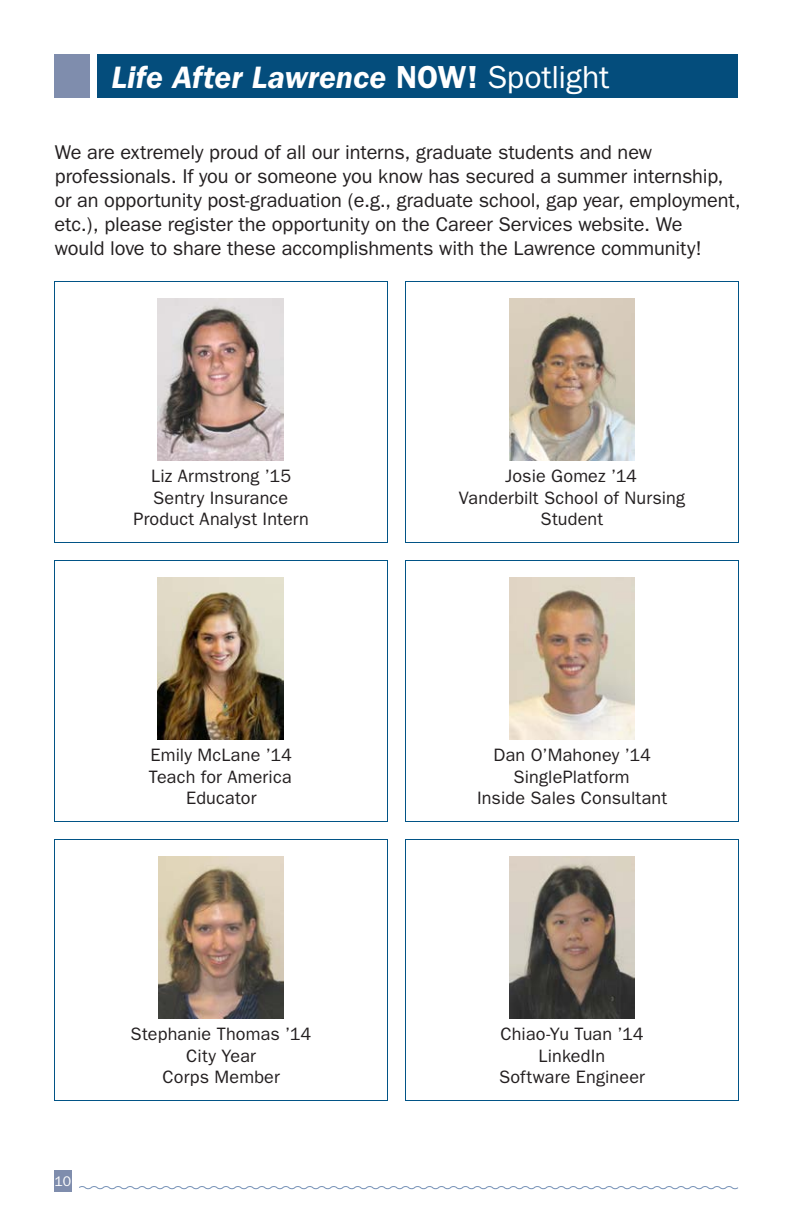
<style>
.page{position:relative;width:792px;height:1224px;background:#fff}
.page>*{position:absolute;margin:0;border:0;box-sizing:border-box;transform-origin:0 0}
.t1{font:italic 600 32px "Franklin Gothic";color:#fff}
.body-copy{font:20px/24px "Franklin Gothic";letter-spacing:-.005em;color:#231f20}
.t2{font:18px "Franklin Gothic";letter-spacing:.01em;color:#231f20}
.t3{font:14px "Franklin Gothic";color:#fff}
.s1{font-style:normal}
.s2{font-weight:400;font-style:normal}
</style>
<div class="page">
<div style="left:54px;top:1170px;width:18px;height:22px;background:#7f8dad"></div>
<svg style="left:79px;top:1186px;width:659px;height:4px"></svg>
<div style="left:97px;top:54px;width:641px;height:43px;background:#044d7c"></div>
<div style="left:54px;top:54px;width:36px;height:43px;background:#7f8dad"></div>
<hr style="left:54px;top:281px;width:334px;height:1px;background:#015486">
<hr style="left:54px;top:282px;width:1px;height:260px;background:#015486">
<hr style="left:387px;top:282px;width:1px;height:260px;background:#015486">
<hr style="left:405px;top:281px;width:334px;height:1px;background:#015486">
<hr style="left:405px;top:282px;width:1px;height:260px;background:#015486">
<hr style="left:738px;top:282px;width:1px;height:260px;background:#015486">
<hr style="left:54px;top:542px;width:334px;height:1px;background:#015486">
<hr style="left:405px;top:542px;width:334px;height:1px;background:#015486">
<hr style="left:54px;top:560px;width:334px;height:1px;background:#015486">
<hr style="left:54px;top:561px;width:1px;height:260px;background:#015486">
<hr style="left:387px;top:561px;width:1px;height:260px;background:#015486">
<hr style="left:405px;top:560px;width:334px;height:1px;background:#015486">
<hr style="left:405px;top:561px;width:1px;height:260px;background:#015486">
<hr style="left:738px;top:561px;width:1px;height:260px;background:#015486">
<hr style="left:54px;top:821px;width:334px;height:1px;background:#015486">
<hr style="left:405px;top:821px;width:334px;height:1px;background:#015486">
<hr style="left:54px;top:839px;width:334px;height:1px;background:#015486">
<hr style="left:54px;top:840px;width:1px;height:260px;background:#015486">
<hr style="left:387px;top:840px;width:1px;height:260px;background:#015486">
<hr style="left:405px;top:839px;width:334px;height:1px;background:#015486">
<hr style="left:405px;top:840px;width:1px;height:260px;background:#015486">
<hr style="left:738px;top:840px;width:1px;height:260px;background:#015486">
<hr style="left:54px;top:1100px;width:334px;height:1px;background:#015486">
<hr style="left:405px;top:1100px;width:334px;height:1px;background:#015486">
<img style="left:158px;top:299px;width:126px;height:162px">
<img style="left:509px;top:299px;width:126px;height:161px">
<img style="left:158px;top:578px;width:126px;height:162px">
<img style="left:509px;top:578px;width:126px;height:161px">
<img style="left:158px;top:857px;width:126px;height:161px">
<img style="left:509px;top:857px;width:126px;height:161px">
<p class="t1" style="left:112px;top:59px;width:499px">Life After Lawrence <span class="s1">NOW!</span> <span class="s2">Spotlight</span></p>
<p class="body-copy" style="left:54px;top:140px;width:688px">We are extremely proud of all our interns, graduate students and new professionals. If you or someone you know has secured a summer internship, or an opportunity post-graduation (e.g., graduate school, gap year, employment, etc.), please register the opportunity on the Career Services website. We<br>would love to share these accomplishments with the Lawrence community!</p>
<p class="t2" style="left:151px;top:466px;width:141px">Liz Armstrong ’15</p>
<p class="t2" style="left:153px;top:487px;width:137px">Sentry Insurance</p>
<p class="t2" style="left:133px;top:509px;width:177px">Product Analyst Intern</p>
<p class="t2" style="left:151px;top:745px;width:143px">Emily McLane ’14</p>
<p class="t2" style="left:149px;top:766px;width:144px">Teach for America</p>
<p class="t2" style="left:186px;top:788px;width:72px">Educator</p>
<p class="t3" style="left:55px;top:1173px;width:18px">10</p>
<p class="t2" style="left:131px;top:1023px;width:182px">Stephanie Thomas ’14</p>
<p class="t2" style="left:186px;top:1045px;width:71px">City Year</p>
<p class="t2" style="left:162px;top:1067px;width:119px">Corps Member</p>
<p class="t2" style="left:505px;top:465px;width:133px">Josie Gomez ’14</p>
<p class="t2" style="left:459px;top:487px;width:228px">Vanderbilt School of Nursing</p>
<p class="t2" style="left:541px;top:509px;width:64px">Student</p>
<p class="t2" style="left:494px;top:744px;width:159px">Dan O’Mahoney ’14</p>
<p class="t2" style="left:514px;top:766px;width:118px">SinglePlatform</p>
<p class="t2" style="left:477px;top:788px;width:192px">Inside Sales Consultant</p>
<p class="t2" style="left:501px;top:1023px;width:145px">Chiao-Yu Tuan ’14</p>
<p class="t2" style="left:539px;top:1045px;width:68px">LinkedIn</p>
<p class="t2" style="left:499px;top:1067px;width:148px">Software Engineer</p>
</div>
